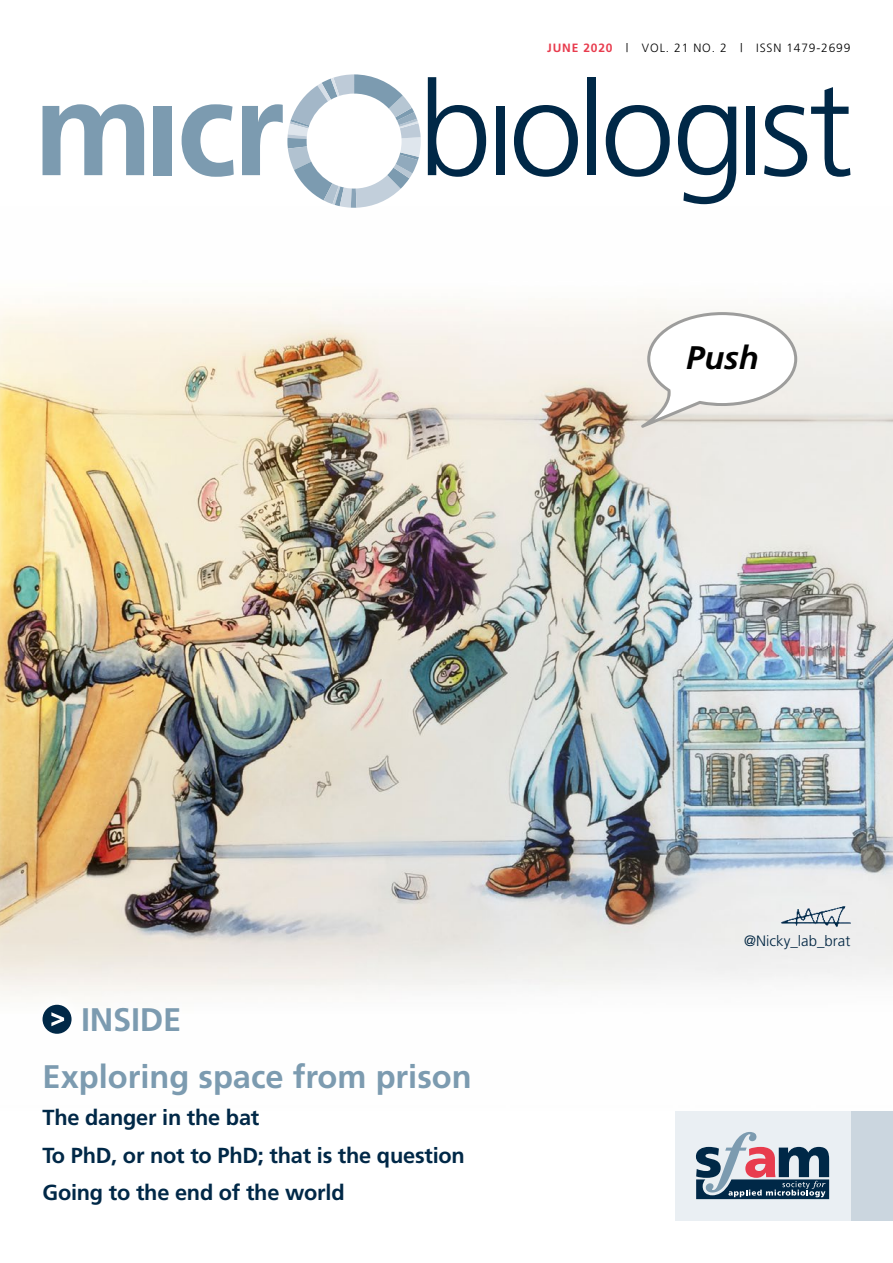
<style>
.page{position:relative;width:893px;height:1263px;background:#fff}
.page>*{position:absolute;margin:0;border:0;box-sizing:border-box;transform-origin:0 0}
.t1{font:700 32.7px "Frutiger";color:#7c9bb0}
.t2{font:italic 700 32.7px "Frutiger";color:#000}
.t3{font:700 21.75px/37.5px "Frutiger";letter-spacing:-.01em;color:#002847}
.t4{font:300 15px "Frutiger";color:#002847}
.t5{font:300 12px "Frutiger";letter-spacing:.07em;color:#000}
.s1{font-weight:700;color:#e83c4e}
</style>
<div class="page">
<img style="left:0;top:304px;width:893px;height:693px">
<svg style="left:43px;top:104px;width:101px;height:71px"></svg>
<div style="left:154px;top:106px;width:18px;height:69px;background:#7c9bb0"></div>
<svg style="left:182px;top:104px;width:52px;height:73px"></svg>
<svg style="left:242px;top:74px;width:179px;height:134px"></svg>
<svg style="left:428px;top:77px;width:58px;height:100px"></svg>
<div style="left:496px;top:107px;width:8px;height:68px;background:#002847"></div>
<svg style="left:514px;top:105px;width:64px;height:72px"></svg>
<div style="left:588px;top:77px;width:8px;height:98px;background:#002847"></div>
<svg style="left:606px;top:105px;width:64px;height:72px"></svg>
<svg style="left:678px;top:105px;width:58px;height:99px"></svg>
<div style="left:746px;top:107px;width:8px;height:68px;background:#002847"></div>
<svg style="left:764px;top:87px;width:86px;height:90px"></svg>
<div style="left:849px;top:1110px;width:44px;height:110px;background:#cbd6df"></div>
<div style="left:675px;top:1110px;width:175px;height:110px;background:#eaeff3"></div>
<svg style="left:696px;top:1132px;width:133px;height:67px"></svg>
<div style="left:27px;top:989px;width:60px;height:60px;background:#fff"></div>
<svg style="left:43px;top:1005px;width:29px;height:29px"></svg>
<img style="left:775px;top:899px;width:86px;height:33px">
<svg style="left:641px;top:312px;width:156px;height:116px"></svg>
<p class="t5" style="left:547px;top:41px;width:305px"><span class="s1">JUNE 2020</span> | VOL. 21 NO. 2 | ISSN 1479-2699</p>
<h1 class="t2" style="left:686px;top:338px;width:74px">Push</h1>
<h1 class="t1" style="left:81px;top:1000px;width:101px">INSIDE</h1>
<h1 class="t1" style="left:43px;top:1057px;width:431px">Exploring space from prison</h1>
<p class="t3" style="left:43px;top:1099px;width:424px">The danger in the bat<br>To PhD, or not to PhD; that is the question<br>Going to the end of the world</p>
<p class="t4" style="left:744px;top:932px;width:108px">@Nicky_lab_brat</p>
</div>
